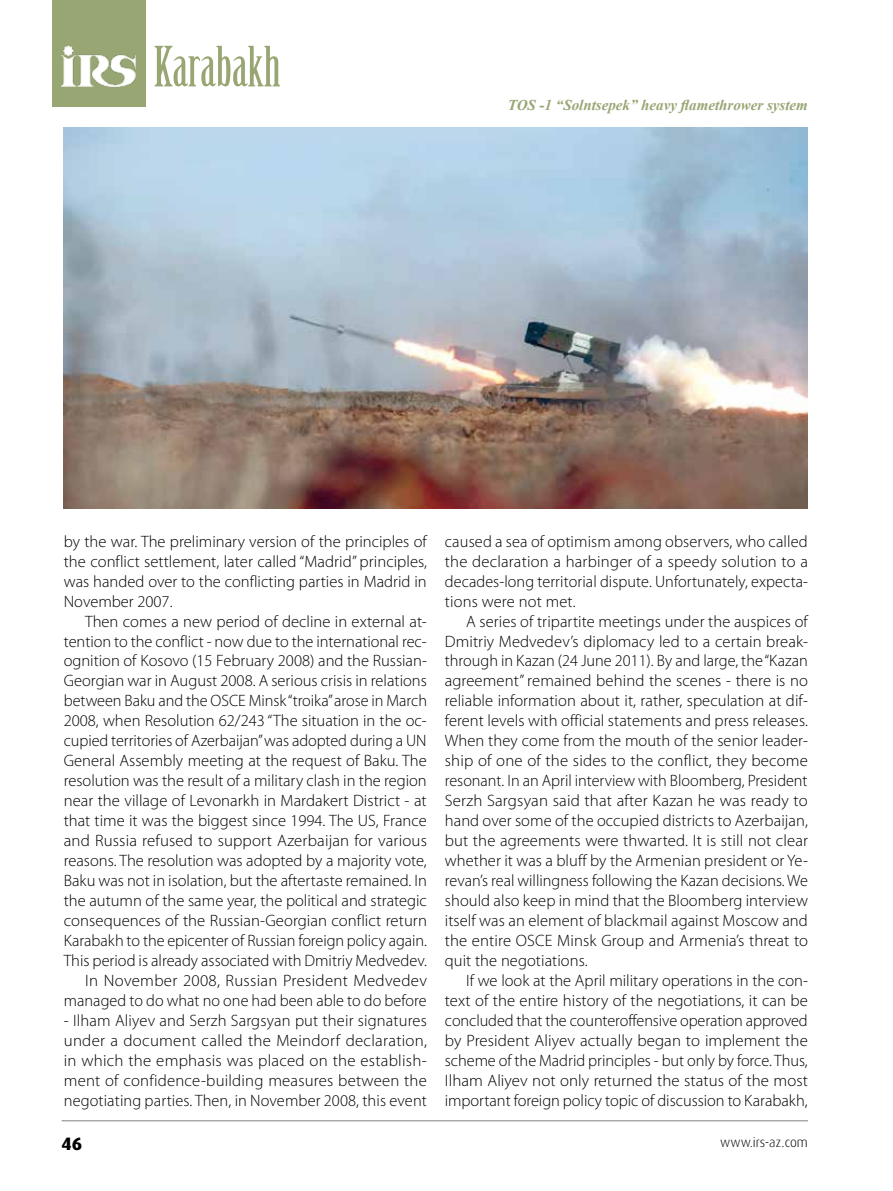
<style>
.page{position:relative;width:893px;height:1191px;background:#fff}
.page>*{position:absolute;margin:0;border:0;box-sizing:border-box;transform-origin:0 0}
.t1{font:54.15px "Birch Std";color:#98a674}
.t2{font:800 18px "Dax Pro";color:#000}
.t3{font:300 16.5px/20px "Myriad Pro";color:#000;text-align:justify}
.t4{font:italic 700 15px "Times New Roman";color:#98a674}
.t5{font:300 13.5px "Dax Pro";color:#000}
</style>
<div class="page">
<hr style="left:62px;top:1120px;width:746px;height:1px;background:#808285">
<div style="left:52px;top:0;width:94px;height:106px;background:#98a674"></div>
<img style="left:60px;top:45px;width:76px;height:41px">
<img style="left:64px;top:128px;width:744px;height:380px">
<h1 class="t1" style="left:154px;top:36px;width:128px">Karabakh</h1>
<p class="t4" style="left:508px;top:94px;width:302px">TOS -1 “Solntsepek” heavy flamethrower system</p>
<p class="t3" style="left:64px;top:531px;width:365px">by the war. The preliminary version of the principles of the conflict settlement, later called “Madrid” principles, was handed over to the conflicting parties in Madrid in November 2007.</p>
<p class="t3" style="left:64px;top:611px;width:365px;text-align:right">Then comes a new period of decline in external at&shy;tention to the conflict - now due to the international rec&shy;ognition of Kosovo (15 February 2008) and the Russian-Georgian war in August 2008. A serious crisis in relations between Baku and the OSCE Minsk “troika” arose in March 2008, when Resolution 62/243 “The situation in the oc&shy;cupied territories of Azerbaijan” was adopted during a UN General Assembly meeting at the request of Baku. The resolution was the result of a military clash in the region near the village of Levonarkh in Mardakert District - at that time it was the biggest since 1994. The US, France and Russia refused to support Azerbaijan for various reasons. The resolution was adopted by a majority vote, Baku was not in isolation, but the aftertaste remained. In the autumn of the same year, the political and strategic consequences of the Russian-Georgian conflict return Karabakh to the epicenter of Russian foreign policy again.<br>This period is already associated with Dmitriy Medvedev.<br>In November 2008, Russian President Medvedev managed to do what no one had been able to do before</p>
<p class="t3" style="left:64px;top:1010px;width:365px">- Ilham Aliyev and Serzh Sargsyan put their signatures under a document called the Meindorf declaration, in which the emphasis was placed on the establish&shy;ment of confidence-building measures between the negotiating parties. Then, in November 2008, this event</p>
<p class="t3" style="left:445px;top:531px;width:365px">caused a sea of optimism among observers, who called the declaration a harbinger of a speedy solution to a decades-long territorial dispute. Unfortunately, expecta&shy;tions were not met.</p>
<p class="t3" style="left:445px;top:611px;width:365px;text-indent:21px">A series of tripartite meetings under the auspices of Dmitriy Medvedev’s diplomacy led to a certain break&shy;through in Kazan (24 June 2011). By and large, the “Kazan agreement” remained behind the scenes - there is no reliable information about it, rather, speculation at dif&shy;ferent levels with official statements and press releases.<br>When they come from the mouth of the senior leader&shy;ship of one of the sides to the conflict, they become resonant. In an April interview with Bloomberg, President Serzh Sargsyan said that after Kazan he was ready to hand over some of the occupied districts to Azerbaijan, but the agreements were thwarted. It is still not clear whether it was a bluff by the Armenian president or Ye&shy;revan’s real willingness following the Kazan decisions. We should also keep in mind that the Bloomberg interview itself was an element of blackmail against Moscow and the entire OSCE Minsk Group and Armenia’s threat to quit the negotiations.</p>
<p class="t3" style="left:445px;top:970px;width:365px;text-indent:21px">If we look at the April military operations in the con&shy;text of the entire history of the negotiations, it can be concluded that the counteroffensive operation approved by President Aliyev actually began to implement the scheme of the Madrid principles - but only by force. Thus, Ilham Aliyev not only returned the status of the most important foreign policy topic of discussion to Karabakh,</p>
<p class="t2" style="left:62px;top:1131px;width:22px">46</p>
<p class="t5" style="left:720px;top:1133px;width:89px">www.irs-az.com</p>
</div>
